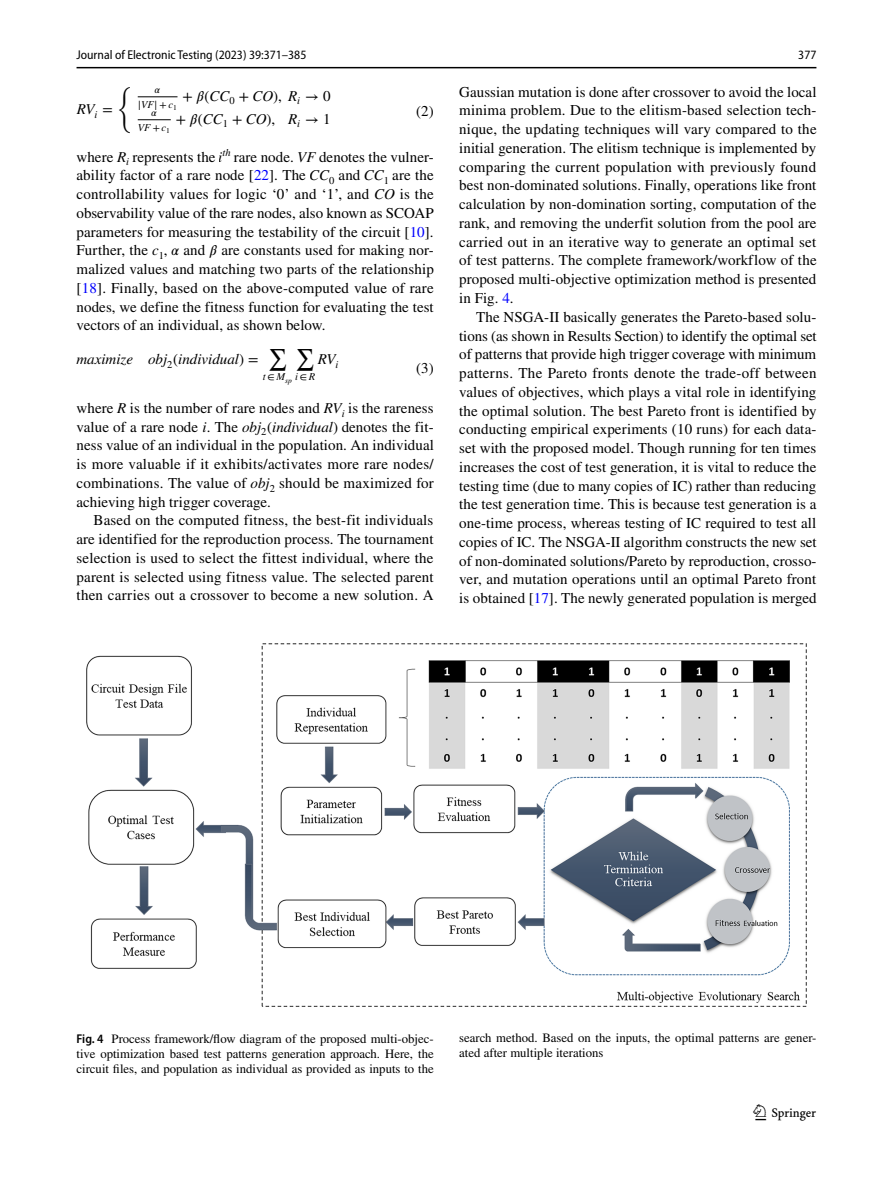
<style>
.page{position:relative;width:893px;height:1187px;background:#fff}
.page>*{position:absolute;margin:0;border:0;box-sizing:border-box;transform-origin:0 0}
.t1{font:22.5px "Springnew Regular 3";color:#000}
.t2{font:15px/18.8px "STIX";letter-spacing:.005em;color:#000;text-align:justify}
.t3{font:15px "STIX General Italic 19";letter-spacing:-.005em;color:#000}
.t4{font:15px "STIX General Italic 21";color:#000}
.t5{font:15px "STIX Math Extensions Regular 2";color:#000}
.t6{font:15px "STIX Math Extensions";color:#000}
.t7{font:12.75px/15px "STIX";color:#000;text-align:justify}
.t8{font:semi-condensed 12.75px "Myriad Pro";color:#000}
.t9{font:10.5px "STIX General Italic 19";color:#000}
.t10{font:10.5px "STIX General Italic 21";color:#000}
.t11{font:10.5px "STIX Math Italic 4";color:#000}
.s1{font-family:"STIX Math Regular 10"}
.s2{font-family:"STIX Math Italic 4"}
.s3{font-family:"STIX General Regular 15"}
.s4{font-family:"STIX Math Sans"}
.s5{font-family:"STIX Math Extensions"}
.s6{font-family:"STIX General Italic 20"}
.s7{font-family:"STIX General Italic 22"}
.s8{font-style:italic}
.s9{color:#00f}
.s10{font-family:"STIX General Italic 23"}
.s11{font-family:"STIX General Italic 24"}
.s12{font-family:"STIX General Italic 25"}
.s13{font-family:"STIX Math Italic 2"}
.s14{font-family:"STIX Math Italic 3"}
.s15{font-family:"STIX Math Regular 11"}
.s16{font-family:"STIX General Italic 16"}
.s17{font-family:"STIX General Italic 17"}
.s18{font-family:"STIX Math Regular 9"}
.s19{font-family:"STIX General Italic 18"}
.s20{font-family:"Myriad Pro";font-weight:600;font-stretch:semi-condensed}
</style>
<div class="page">
<hr style="left:77px;top:67px;width:739px;height:1px;background:#000">
<hr style="left:138px;top:96px;width:40px;height:1px;background:#000">
<hr style="left:138px;top:119px;width:33px;height:1px;background:#000">
<img style="left:86px;top:643px;width:721px;height:364px">
<p class="t8" style="left:77px;top:48px;width:231px">Journal of Electronic Testing (2023) 39:371–385</p>
<p class="t8" style="left:798px;top:48px;width:20px">377</p>
<p class="t6" style="left:117px;top:74px;width:18px">{</p>
<p class="t11" style="left:155px;top:86px;width:7px">𝛼</p>
<p class="t3" style="left:183px;top:90px;width:149px"><span class="s1">+</span> <span class="s2">𝛽</span><span class="s1">(</span>CC<sub>0</sub> <span class="s1">+</span> CO<span class="s1">)</span><span class="s3">,</span> R<sub>i</sub> <span class="s4">→</span> <span class="s3">0</span></p>
<p class="t9" style="left:138px;top:101px;width:41px"><span class="s5">|</span>VF<span class="s5">|</span><span class="s1">+</span>c<sub>1</sub></p>
<p class="t3" style="left:77px;top:104px;width:37px">RV<sub>i</sub> <span class="s1">=</span></p>
<p class="t2" style="left:416px;top:103px;width:19px">(2)</p>
<p class="t11" style="left:151px;top:109px;width:7px">𝛼</p>
<p class="t9" style="left:138px;top:123px;width:34px">VF <span class="s1">+</span>c<sub>1</sub></p>
<p class="t3" style="left:176px;top:113px;width:156px"><span class="s1">+</span> <span class="s2">𝛽</span><span class="s1">(</span>CC<sub>1</sub> <span class="s1">+</span> CO<span class="s1">)</span><span class="s3">,</span> R<sub>i</sub> <span class="s4">→</span> <span class="s3">1</span></p>
<p class="t2" style="left:77px;top:148px;width:359px">where <span class="s6">R</span><sub>i</sub> represents the <span class="s7">i</span><sup>th</sup> rare node. <span class="s8">VF</span> denotes the vulner&shy;ability factor of a rare node [<span class="s9">22</span>]. The <span class="s10">CC</span><sub>0</sub> and <span class="s11">CC</span><sub>1</sub> are the controllability values for logic ‘0’ and ‘1’, and <span class="s8">CO</span> is the observability value of the rare nodes, also known as SCOAP parameters for measuring the testability of the circuit [<span class="s9">10</span>].<br>Further, the <span class="s12">c</span><sub>1</sub>, <span class="s13">𝛼</span> and <span class="s14">𝛽</span> are constants used for making nor&shy;malized values and matching two parts of the relationship [<span class="s9">18</span>]. Finally, based on the above-computed value of rare nodes, we define the fitness function for evaluating the test vectors of an individual, as shown below.</p>
<p class="t4" style="left:76px;top:354px;width:184px">maximize obj<sub>2</sub><span class="s15">(</span>individual<span class="s15">) =</span></p>
<p class="t5" style="left:268px;top:336px;width:21px">∑</p>
<p class="t10" style="left:263px;top:373px;width:54px">t<span class="s15">∈</span>M<sub>sp</sub> i<span class="s15">∈</span>R</p>
<p class="t5" style="left:296px;top:336px;width:21px">∑</p>
<p class="t4" style="left:318px;top:354px;width:22px">RV<sub>i</sub></p>
<p class="t2" style="left:416px;top:359px;width:19px">(3)</p>
<p class="t2" style="left:77px;top:399px;width:359px">where <span class="s8">R</span> is the number of rare nodes and <span class="s16">RV</span><sub>i</sub> is the rareness value of a rare node <span class="s8">i</span>. The <span class="s17">obj</span><sub>2</sub><span class="s18">(</span><span class="s17">individual</span><span class="s18">)</span> denotes the fit&shy;ness value of an individual in the population. An individual is more valuable if it exhibits/activates more rare nodes/ combinations. The value of <span class="s19">obj</span><sub>2</sub> should be maximized for achieving high trigger coverage.</p>
<p class="t2" style="left:77px;top:512px;width:359px;text-indent:17px">Based on the computed fitness, the best-fit individuals are identified for the reproduction process. The tournament selection is used to select the fittest individual, where the parent is selected using fitness value. The selected parent then carries out a crossover to become a new solution. A</p>
<p class="t2" style="left:459px;top:83px;width:359px">Gaussian mutation is done after crossover to avoid the local minima problem. Due to the elitism-based selection tech&shy;nique, the updating techniques will vary compared to the initial generation. The elitism technique is implemented by comparing the current population with previously found best non-dominated solutions. Finally, operations like front calculation by non-domination sorting, computation of the rank, and removing the underfit solution from the pool are carried out in an iterative way to generate an optimal set of test patterns. The complete framework/workflow of the proposed multi-objective optimization method is presented in Fig. <span class="s9">4</span>.</p>
<p class="t2" style="left:459px;top:308px;width:359px;text-indent:17px">The NSGA-II basically generates the Pareto-based solu&shy;tions (as shown in Results Section) to identify the optimal set of patterns that provide high trigger coverage with minimum patterns. The Pareto fronts denote the trade-off between values of objectives, which plays a vital role in identifying the optimal solution. The best Pareto front is identified by conducting empirical experiments (10 runs) for each data&shy;set with the proposed model. Though running for ten times increases the cost of test generation, it is vital to reduce the testing time (due to many copies of IC) rather than reducing the test generation time. This is because test generation is a one-time process, whereas testing of IC required to test all copies of IC. The NSGA-II algorithm constructs the new set of non-dominated solutions/Pareto by reproduction, crosso&shy;ver, and mutation operations until an optimal Pareto front is obtained [<span class="s9">17</span>]. The newly generated population is merged</p>
<p class="t7" style="left:77px;top:1031px;width:359px"><span class="s20">Fig. 4</span> Process framework/flow diagram of the proposed multi-objec&shy;tive optimization based test patterns generation approach. Here, the circuit files, and population as individual as provided as inputs to the</p>
<p class="t7" style="left:459px;top:1031px;width:359px">search method. Based on the inputs, the optimal patterns are gener&shy;ated after multiple iterations</p>
<h1 class="t1" style="left:755px;top:1104px;width:62px">1 3</h1>
</div>
